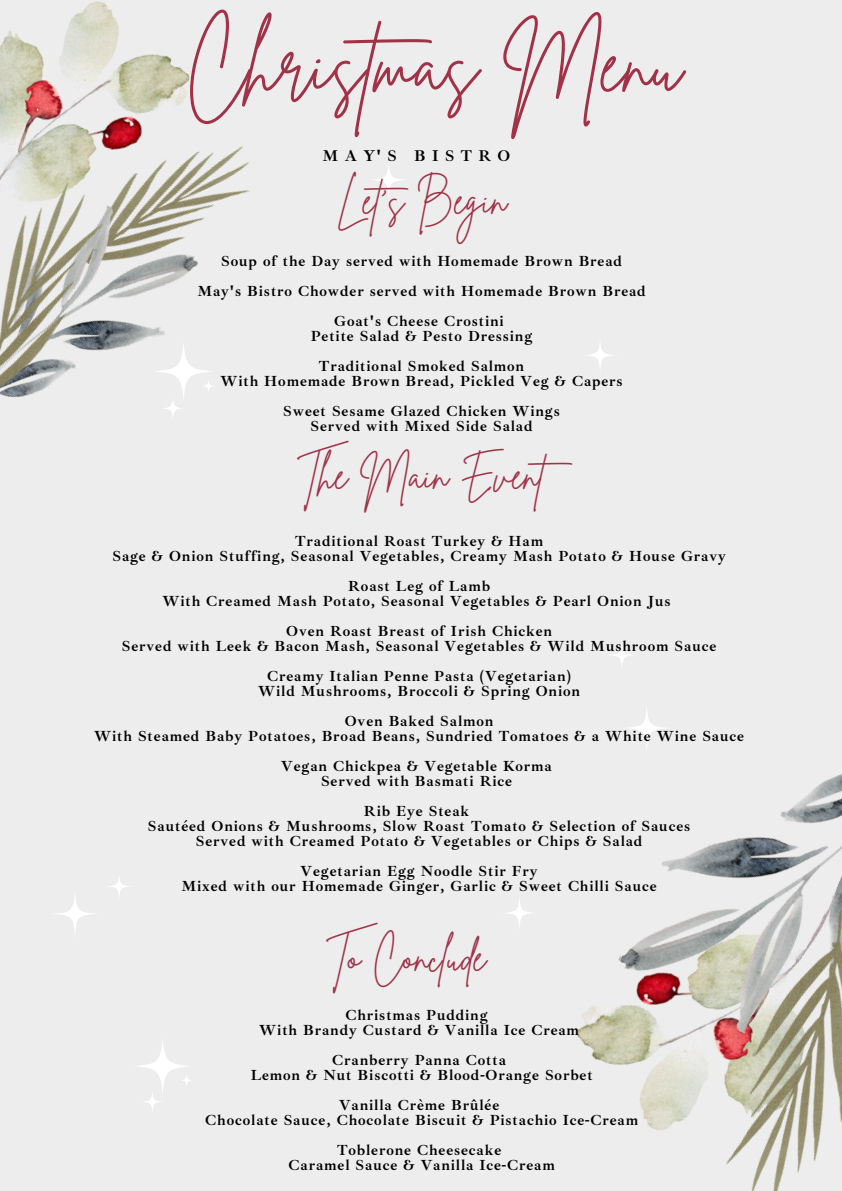
<style>
.page{position:relative;width:842px;height:1191px;background:#fff}
.page>*{position:absolute;margin:0;border:0;box-sizing:border-box;transform-origin:0 0}
.t1{font:79.2px "Brittany Signature";color:#a13247}
.t2{font:39.6px "Brittany Signature";color:#a13247}
.t3{font:700 16px "Ibarra Real Nova";letter-spacing:.405em;color:#000}
.t4{font:700 15px/15px "Ibarra Real Nova";letter-spacing:.06em;color:#000;text-align:center}
</style>
<div class="page">
<div style="left:0;top:0;width:842px;height:1190px;background:#ededed"></div>
<img style="left:576px;top:1006px;width:123px;height:124px">
<img style="left:0;top:1px;width:190px;height:166px">
<img style="left:610px;top:774px;width:232px;height:281px">
<img style="left:699px;top:901px;width:143px;height:289px">
<img style="left:40px;top:127px;width:210px;height:82px">
<img style="left:127px;top:187px;width:78px;height:159px">
<img style="left:0;top:167px;width:127px;height:231px">
<svg style="left:105px;top:872px;width:28px;height:28px"></svg>
<svg style="left:154px;top:342px;width:59px;height:59px"></svg>
<svg style="left:162px;top:397px;width:22px;height:22px"></svg>
<svg style="left:201px;top:378px;width:15px;height:15px"></svg>
<svg style="left:134px;top:1037px;width:57px;height:57px"></svg>
<svg style="left:141px;top:1090px;width:22px;height:22px"></svg>
<svg style="left:179px;top:1073px;width:15px;height:14px"></svg>
<svg style="left:501px;top:894px;width:37px;height:37px"></svg>
<svg style="left:606px;top:639px;width:32px;height:31px"></svg>
<svg style="left:622px;top:702px;width:50px;height:51px"></svg>
<svg style="left:50px;top:888px;width:50px;height:50px"></svg>
<svg style="left:369px;top:160px;width:39px;height:40px"></svg>
<svg style="left:582px;top:337px;width:36px;height:36px"></svg>
<h1 class="t1" style="left:186px;top:12px;width:498px">Christmas Menu</h1>
<p class="t3" style="left:322px;top:145px;width:189px">MAY'S BISTRO</p>
<h2 class="t2" style="left:337px;top:174px;width:172px">Let's Begin</h2>
<p class="t4" style="left:197px;top:246px;width:450px;line-height:30px">Soup of the Day served with Homemade Brown Bread<br>May's Bistro Chowder served with Homemade Brown Bread<br>Goat's Cheese Crostini</p>
<p class="t4" style="left:311px;top:321px;width:223px;line-height:30px">Petite Salad &amp; Pesto Dressing<br>Traditional Smoked Salmon</p>
<p class="t4" style="left:220px;top:366px;width:404px;line-height:30px">With Homemade Brown Bread, Pickled Veg &amp; Capers<br>Sweet Sesame Glazed Chicken Wings</p>
<p class="t4" style="left:311px;top:418px;width:223px">Served with Mixed Side Salad</p>
<h2 class="t2" style="left:298px;top:449px;width:287px">The Main Event</h2>
<p class="t4" style="left:112px;top:533px;width:615px">Traditional Roast Turkey &amp; Ham<br>Sage &amp; Onion Stuffing, Seasonal Vegetables, Creamy Mash Potato &amp; House Gravy</p>
<p class="t4" style="left:162px;top:578px;width:510px">Roast Leg of Lamb<br>With Creamed Mash Potato, Seasonal Vegetables &amp; Pearl Onion Jus</p>
<p class="t4" style="left:122px;top:623px;width:596px">Oven Roast Breast of Irish Chicken<br>Served with Leek &amp; Bacon Mash, Seasonal Vegetables &amp; Wild Mushroom Sauce</p>
<p class="t4" style="left:258px;top:668px;width:323px">Creamy Italian Penne Pasta (Vegetarian)<br>Wild Mushrooms, Broccoli &amp; Spring Onion</p>
<p class="t4" style="left:94px;top:713px;width:652px">Oven Baked Salmon<br>With Steamed Baby Potatoes, Broad Beans, Sundried Tomatoes &amp; a White Wine Sauce</p>
<p class="t4" style="left:281px;top:758px;width:272px">Vegan Chickpea &amp; Vegetable Korma<br>Served with Basmati Rice</p>
<p class="t4" style="left:148px;top:803px;width:544px">Rib Eye Steak<br>Sautéed Onions &amp; Mushrooms, Slow Roast Tomato &amp; Selection of Sauces<br>Served with Creamed Potato &amp; Vegetables or Chips &amp; Salad</p>
<p class="t4" style="left:181px;top:863px;width:477px">Vegetarian Egg Noodle Stir Fry<br>Mixed with our Homemade Ginger, Garlic &amp; Sweet Chilli Sauce</p>
<h2 class="t2" style="left:327px;top:931px;width:161px">To Conclude</h2>
<p class="t4" style="left:259px;top:1007px;width:321px">Christmas Pudding<br>With Brandy Custard &amp; Vanilla Ice Cream</p>
<p class="t4" style="left:251px;top:1052px;width:344px">Cranberry Panna Cotta<br>Lemon &amp; Nut Biscotti &amp; Blood-Orange Sorbet</p>
<p class="t4" style="left:205px;top:1097px;width:434px">Vanilla Crème Brûlée<br>Chocolate Sauce, Chocolate Biscuit &amp; Pistachio Ice-Cream</p>
<p class="t4" style="left:289px;top:1142px;width:268px">Toblerone Cheesecake<br>Caramel Sauce &amp; Vanilla Ice-Cream</p>
</div>
